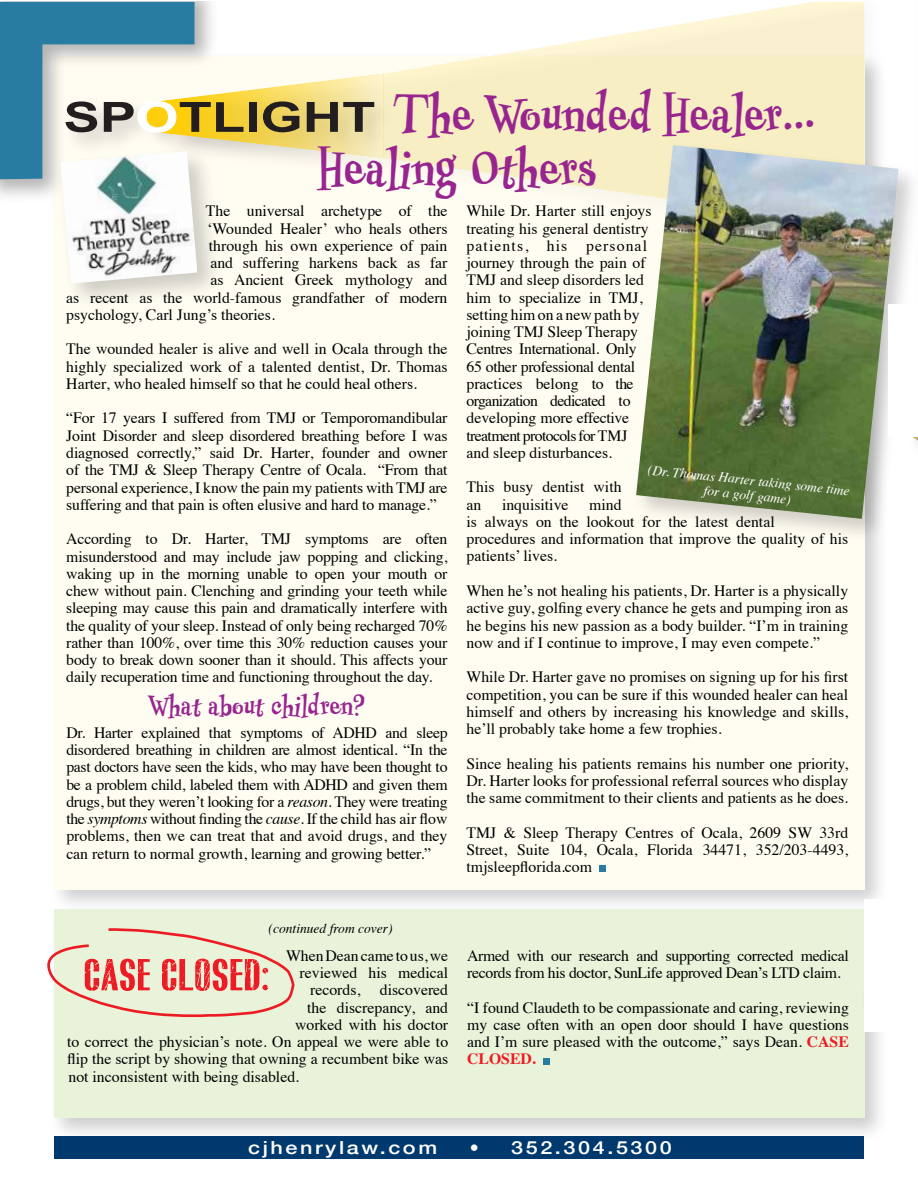
<style>
.page{position:relative;width:918px;height:1188px;background:#fff}
.page>*{position:absolute;margin:0;border:0;box-sizing:border-box;transform-origin:0 0}
.t1{font:700 45px/54px "Professor Minty";color:#98258f}
.t2{font:700 24px "Professor Minty";color:#98258f}
.t3{font:500 18px "Helvetica Neue";letter-spacing:.12em;color:#fff;scale:1.2 1}
.t4{font:500 18px "Helvetica Neue";letter-spacing:.12em;color:#fff}
.t5{font:15.75px/17.2px "Times";color:#000;text-align:justify}
.t6{font:15.75px/17.2px "Times";letter-spacing:-.02em;color:#000}
.t7{font:italic 13.5px/15px "Times";color:#fff;text-align:center}
.t8{font:italic 13.5px "Times";color:#000}
.s1{font-style:italic}
.s2{font-weight:700;color:#ed1c24}
</style>
<div class="page">
<div style="left:48px;top:904px;width:841px;height:239px;background:#000;opacity:.2"></div>
<div style="left:54px;top:910px;width:810px;height:208px;background:#e9f3da"></div>
<div style="left:48px;top:50px;width:842px;height:864px;background:#000;opacity:.2"></div>
<div style="left:54px;top:56px;width:810px;height:833px;background:#fffdf2"></div>
<div style="left:0;top:2px;width:220px;height:202px;background:#000;opacity:.3"></div>
<div style="left:54px;top:1136px;width:810px;height:23px;background:#00396e"></div>
<div style="left:61px;top:2px;width:827px;height:247px;background:#000;opacity:.2"></div>
<img style="left:244px;top:74px;width:140px;height:84px">
<div style="left:249px;top:102px;width:8px;height:30px;background:#221e1f"></div>
<svg style="left:263px;top:101px;width:36px;height:31px"></svg>
<svg style="left:307px;top:102px;width:67px;height:30px;background:#918761"></svg>
<svg style="left:0;top:2px;width:244px;height:177px"></svg>
<div style="left:631px;top:140px;width:287px;height:403px;background:#000;opacity:.2"></div>
<img style="left:636px;top:145px;width:263px;height:374px">
<div style="left:55px;top:146px;width:169px;height:164px;background:#000;opacity:.2"></div>
<img style="left:61px;top:151px;width:136px;height:133px">
<div style="left:859px;top:861px;width:59px;height:165px;background:#000;opacity:.2"></div>
<img style="left:865px;top:866px;width:53px;height:33px">
<div style="left:913px;top:2px;width:5px;height:329px;background:#fefefe"></div>
<div style="left:543px;top:1058px;width:7px;height:7px;background:#287ca1"></div>
<div style="left:599px;top:865px;width:7px;height:7px;background:#287ca1"></div>
<div style="left:892px;top:287px;width:26px;height:178px;background:#000;opacity:.2"></div>
<img style="left:897px;top:437px;width:21px;height:4px">
<svg style="left:48px;top:927px;width:247px;height:90px"></svg>
<div style="left:865px;top:899px;width:53px;height:133px;background:#fff"></div>
<div style="left:889px;top:305px;width:29px;height:132px;background:#fff"></div>
<h1 class="t1" style="left:319px;top:90px;width:499px;text-indent:75px">The Wounded Healer…<br>Healing Others</h1>
<p class="t5" style="left:206px;top:204px;width:243px">The universal archetype of the</p>
<p class="t5" style="left:207px;top:221px;width:242px">‘Wounded Healer’ who heals others</p>
<p class="t5" style="left:209px;top:239px;width:240px">through his own experience of pain</p>
<p class="t5" style="left:210px;top:256px;width:239px">and suffering harkens back as far</p>
<p class="t5" style="left:210px;top:273px;width:239px">as Ancient Greek mythology and</p>
<p class="t5" style="left:66px;top:290px;width:383px">as recent as the world-famous grandfather of modern</p>
<p class="t5" style="left:66px;top:308px;width:210px">psychology, Carl Jung’s theories.</p>
<p class="t5" style="left:66px;top:342px;width:383px">The wounded healer is alive and well in Ocala through the highly specialized work of a talented dentist, Dr. Thomas Harter, who healed himself so that he could heal others.</p>
<p class="t5" style="left:66px;top:411px;width:383px">“For 17 years I suffered from TMJ or Temporomandibular Joint Disorder and sleep disordered breathing before I was diagnosed correctly,” said Dr. Harter, founder and owner of the TMJ &amp; Sleep Therapy Centre of Ocala. “From that personal experience, I know the pain my patients with TMJ are suffering and that pain is often elusive and hard to manage.”</p>
<p class="t5" style="left:66px;top:532px;width:383px">According to Dr. Harter, TMJ symptoms are often misunderstood and may include jaw popping and clicking, waking up in the morning unable to open your mouth or chew without pain. Clenching and grinding your teeth while sleeping may cause this pain and dramatically interfere with the quality of your sleep. Instead of only being recharged 70% rather than 100%, over time this 30% reduction causes your body to break down sooner than it should. This affects your daily recuperation time and functioning throughout the day.</p>
<h2 class="t2" style="left:149px;top:692px;width:217px">What about children?</h2>
<p class="t5" style="left:66px;top:726px;width:383px">Dr. Harter explained that symptoms of ADHD and sleep disordered breathing in children are almost identical. “In the past doctors have seen the kids, who may have been thought to be a problem child, labeled them with ADHD and given them drugs, but they weren’t looking for a <span class="s1">reason.</span> They were treating the <span class="s1">symptoms</span> without finding the <span class="s1">cause.</span> If the child has air flow problems, then we can treat that and avoid drugs, and they can return to normal growth, learning and growing better.”</p>
<p class="t5" style="left:466px;top:204px;width:187px;text-align:left">While Dr. Harter still enjoys treating his general dentistry patients, his personal journey through the pain of<br>TMJ and sleep disorders led him to specialize in TMJ, setting him on a new path by joining TMJ Sleep Therapy<br>Centres International. Only<br>65 other professional dental practices belong to the organization dedicated to developing more effective treatment protocols for TMJ and sleep disturbances.</p>
<p class="t5" style="left:466px;top:480px;width:157px">This busy dentist with an</p>
<p class="t7" style="left:649px;top:463px;width:204px;rotate:6deg">(Dr. Thomas Harter taking some time for a golf game)</p>
<p class="t5" style="left:466px;top:497px;width:383px;text-align:left;text-indent:123px">mind<br>is always on the lookout for the latest dental<br>procedures and information that improve the quality of his patients’ lives.</p>
<p class="t5" style="left:466px;top:584px;width:383px">When he’s not healing his patients, Dr. Harter is a physically active guy, golfing every chance he gets and pumping iron as he begins his new passion as a body builder. “I’m in training now and if I continue to improve, I may even compete.”</p>
<p class="t5" style="left:466px;top:667px;width:383px">While Dr. Harter gave no promises on signing up for his first competition, you can be sure if this wounded healer can heal himself and others by increasing his knowledge and skills, he’ll probably take home a few trophies.</p>
<p class="t5" style="left:466px;top:756px;width:383px">Since healing his patients remains his number one priority, Dr. Harter looks for professional referral sources who display the same commitment to their clients and patients as he does.</p>
<p class="t5" style="left:466px;top:825px;width:383px">TMJ &amp; Sleep Therapy Centres of Ocala, 2609 SW 33rd Street, Suite 104, Ocala, Florida 34471, 352/203-4493, tmjsleepflorida.com</p>
<p class="t5" style="left:502px;top:497px;width:68px">inquisitive</p>
<p class="t8" style="left:269px;top:923px;width:126px">(continued from cover)</p>
<p class="t5" style="left:286px;top:948px;width:164px">When Dean came to us, we</p>
<p class="t5" style="left:300px;top:966px;width:150px">reviewed his medical</p>
<p class="t5" style="left:310px;top:983px;width:140px">records, discovered</p>
<p class="t5" style="left:307px;top:1000px;width:143px">the discrepancy, and</p>
<p class="t5" style="left:295px;top:1018px;width:155px">worked with his doctor</p>
<p class="t5" style="left:67px;top:1035px;width:383px">to correct the physician’s note. On appeal we were able to</p>
<p class="t5" style="left:67px;top:1049px;width:383px">flip the script by showing that owning a recumbent bike was</p>
<p class="t5" style="left:69px;top:1069px;width:232px">not inconsistent with being disabled.</p>
<p class="t6" style="left:467px;top:948px;width:383px">Armed with our research and supporting corrected medical records from his doctor, SunLife approved Dean’s LTD claim.</p>
<p class="t5" style="left:467px;top:1000px;width:383px">“I found Claudeth to be compassionate and caring, reviewing my case often with an open door should I have questions and I’m sure pleased with the outcome,” says Dean. <span class="s2">CASE CLOSED.</span></p>
<p class="t3" style="left:248px;top:1141px;width:159px">cjhenrylaw.com</p>
<p class="t4" style="left:470px;top:1141px;width:203px">• 352.304.5300</p>
</div>
